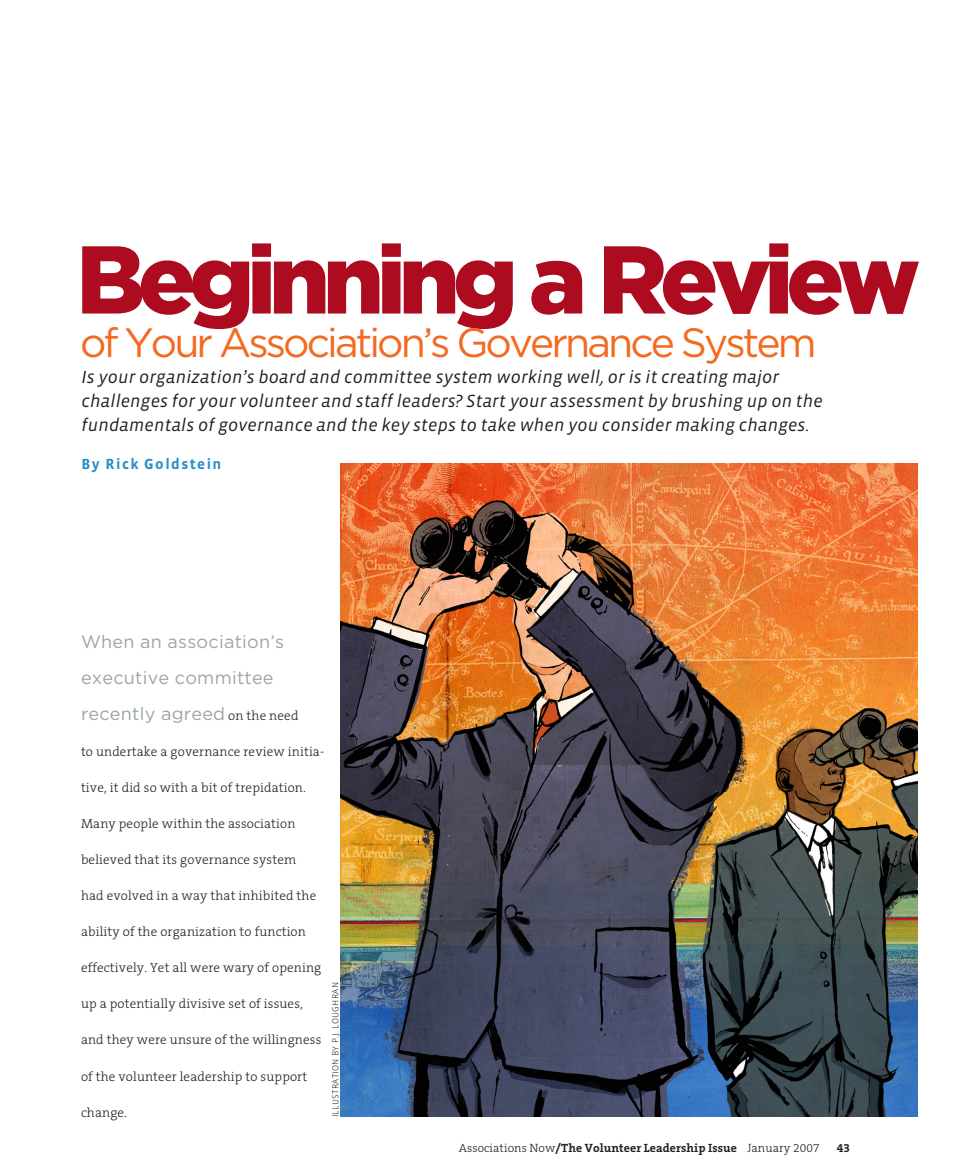
<style>
.page{position:relative;width:972px;height:1175px;background:#fff}
.page>*{position:absolute;margin:0;border:0;box-sizing:border-box;transform-origin:0 0}
.Feature__Head_Style{font:900 96px "Gotham";letter-spacing:-.07em;color:#ac0b20}
.Feature__Head_Style-2{font:40.8px "Gotham";letter-spacing:-.07em;color:#f36a21}
.Feature__Deck{font:italic 18px/24px "Vista Sans";letter-spacing:.005em;color:#231f20}
.Feature__Text_No_Ind{font:18px/36px "Gotham";letter-spacing:.015em;color:#9ca5ab}
.Feature__Byline{font:700 15px "Vista Sans";letter-spacing:.095em;color:#2990c8}
.Feature__Text_No_Ind-2{font:300 13.2px "The Serif B3";letter-spacing:.01em;color:#231f20}
.t1{font:700 12px "The Serif B7";letter-spacing:.005em;color:#231f20}
.Art__Credit{font:300 9px "Vista Sans";letter-spacing:.03em;color:#231f20}
.s1{font-family:"The Serif B3";font-weight:300;font-size:13.2px;color:#231f20}
.s2{font-family:"The Serif B3";font-weight:300}
</style>
<div class="page">
<img style="left:340px;top:463px;width:578px;height:653px">
<p class="Feature__Head_Style" style="left:76px;top:224px;width:845px">Beginning a Review</p>
<p class="Feature__Head_Style-2" style="left:80px;top:320px;width:738px">of Your Association’s Governance System</p>
<p class="Feature__Deck" style="left:82px;top:365px;width:743px">Is your organization’s board and committee system working well, or is it creating major challenges for your volunteer and staff leaders? Start your assessment by brushing up on the fundamentals of governance and the key steps to take when you consider making changes.</p>
<p class="Feature__Byline" style="left:82px;top:456px;width:141px">By Rick Goldstein</p>
<p class="Feature__Text_No_Ind" style="left:81px;top:623px;width:219px">When an association’s executive committee recently agreed <span class="s1">on the need</span></p>
<p class="Feature__Text_No_Ind-2" style="left:81px;top:744px;width:245px">to undertake a governance review initia-</p>
<p class="Feature__Text_No_Ind-2" style="left:81px;top:780px;width:226px">tive, it did so with a bit of trepidation.</p>
<p class="Feature__Text_No_Ind-2" style="left:81px;top:816px;width:216px">Many people within the association</p>
<p class="Feature__Text_No_Ind-2" style="left:81px;top:852px;width:217px">believed that its governance system</p>
<p class="Feature__Text_No_Ind-2" style="left:81px;top:888px;width:237px">had evolved in a way that inhibited the</p>
<p class="Feature__Text_No_Ind-2" style="left:81px;top:924px;width:226px">ability of the organization to function</p>
<p class="Feature__Text_No_Ind-2" style="left:81px;top:960px;width:242px">effectively. Yet all were wary of opening</p>
<p class="Feature__Text_No_Ind-2" style="left:81px;top:996px;width:223px">up a potentially divisive set of issues,</p>
<p class="Feature__Text_No_Ind-2" style="left:81px;top:1032px;width:242px">and they were unsure of the willingness</p>
<p class="Feature__Text_No_Ind-2" style="left:81px;top:1068px;width:228px">of the volunteer leadership to support</p>
<p class="Feature__Text_No_Ind-2" style="left:81px;top:1104px;width:48px">change.</p>
<p class="Art__Credit" style="left:331px;top:1117px;width:137px;rotate:-90deg">illustration by P.J. Loughran</p>
<p class="t1" style="left:459px;top:1142px;width:362px"><span class="s2">Associations Now</span>/The Volunteer Leadership Issue <span class="s2">January 2007</span></p>
<p class="t1" style="left:837px;top:1142px;width:15px">43</p>
</div>
